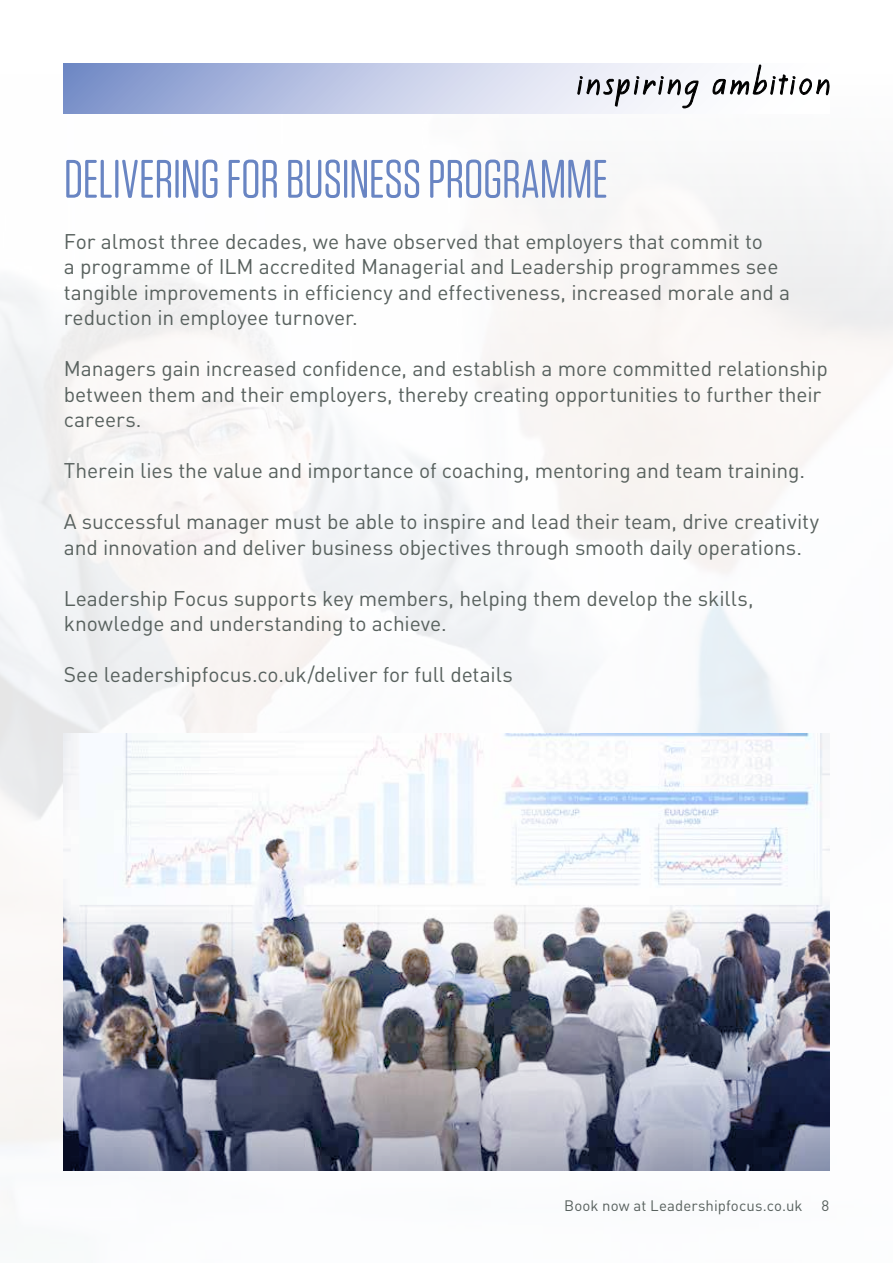
<style>
.page{position:relative;width:893px;height:1263px;background:#fff}
.page>*{position:absolute;margin:0;border:0;box-sizing:border-box;transform-origin:0 0}
.t1{font:54px "Tungsten Rounded";letter-spacing:-.01em;color:#6985c3}
.t2{font:21px/25.5px "DIN";letter-spacing:-.005em;color:#58615e}
.t3{font:15px "DIN";letter-spacing:.005em;color:#58615e}
</style>
<div class="page">
<img style="left:0;top:63px;width:893px;height:1108px">
<svg style="left:64px;top:64px;width:765px;height:50px;background:#bac4e3"></svg>
<svg style="left:577px;top:65px;width:252px;height:43px"></svg>
<img style="left:64px;top:733px;width:765px;height:438px">
<h1 class="t1" style="left:64px;top:152px;width:545px">DELIVERING FOR BUSINESS PROGRAMME</h1>
<p class="t2" style="left:64px;top:228px;width:728px">For almost three decades, we have observed that employers that commit to<br>a programme of ILM accredited Managerial and Leadership programmes see tangible improvements in efficiency and effectiveness, increased morale and a reduction in employee turnover.</p>
<p class="t2" style="left:64px;top:355px;width:765px">Managers gain increased confidence, and establish a more committed relationship between them and their employers, thereby creating opportunities to further their careers.</p>
<p class="t2" style="left:64px;top:457px;width:743px">Therein lies the value and importance of coaching, mentoring and team training.</p>
<p class="t2" style="left:64px;top:508px;width:757px">A successful manager must be able to inspire and lead their team, drive creativity and innovation and deliver business objectives through smooth daily operations.</p>
<p class="t2" style="left:64px;top:585px;width:691px">Leadership Focus supports key members, helping them develop the skills, knowledge and understanding to achieve.</p>
<p class="t2" style="left:64px;top:661px;width:451px">See leadershipfocus.co.uk/deliver for full details</p>
<p class="t3" style="left:564px;top:1196px;width:266px">Book now at Leadershipfocus.co.uk 8</p>
</div>
